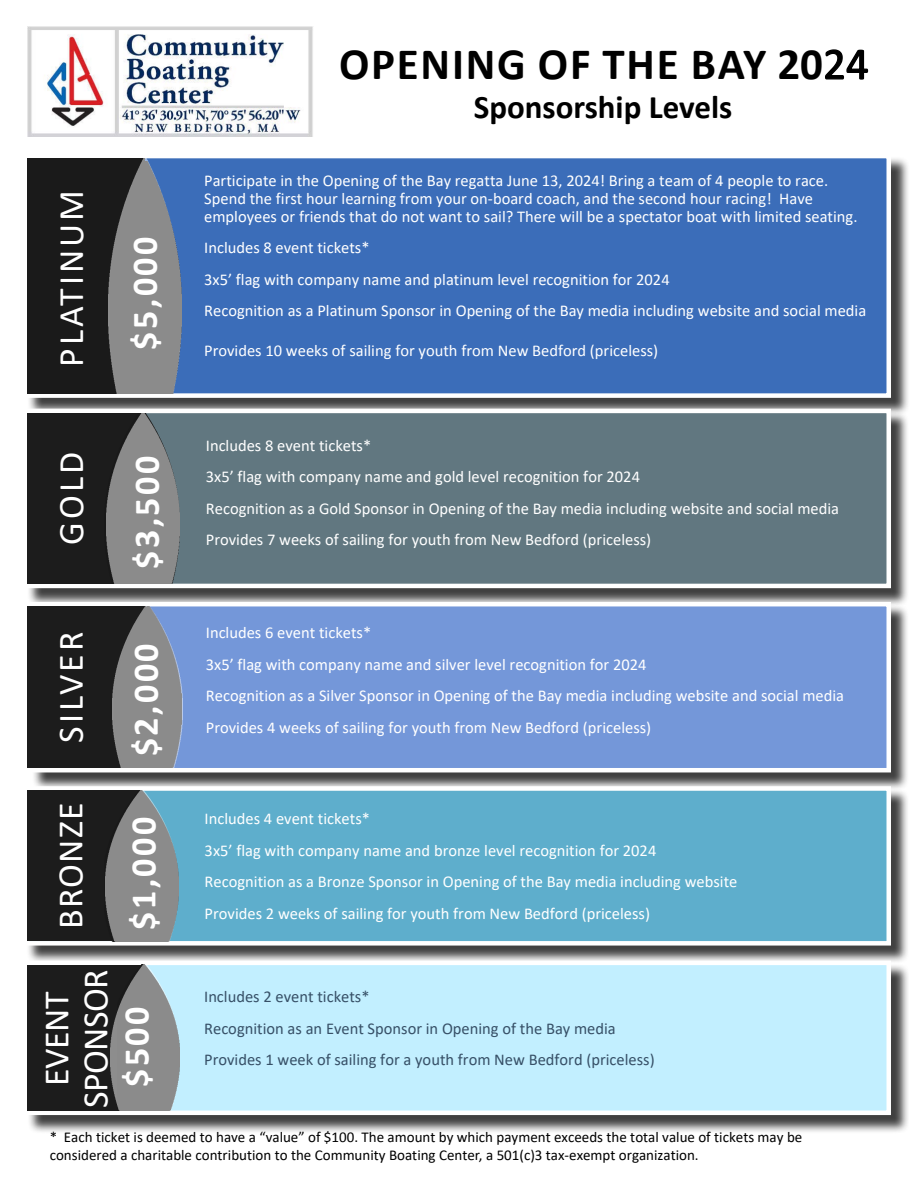
<style>
.page{position:relative;width:918px;height:1188px;background:#fff}
.page>*{position:absolute;margin:0;border:0;box-sizing:border-box;transform-origin:0 0}
.t1{font:700 45px "Calibri";letter-spacing:.04em;color:#000}
.t2{font:700 36px "Calibri";letter-spacing:.07em;color:#fff}
.t3{font:36px "Calibri";letter-spacing:.035em;color:#fff}
.t4{font:36px "Calibri";letter-spacing:.085em;color:#fff}
.t5{font:36px "Calibri";letter-spacing:-.015em;color:#fff}
.t6{font:700 33px "Calibri";color:#000}
.t7{font:16.5px/31.5px "Calibri";color:#fff}
.t8{font:16.5px/31.5px "Calibri";color:#375067}
.t9{font:15px/18px "Calibri";color:#000}
.s1{font-weight:400}
</style>
<div class="page">
<div style="left:27px;top:156px;width:883px;height:260px;background:#000;opacity:.75"></div>
<div style="left:25px;top:154px;width:866px;height:244px;background:#3b6db9;border:4px solid #fff"></div>
<div style="left:27px;top:158px;width:118px;height:235px;background:#1a1a1a"></div>
<img style="left:27px;top:27px;width:286px;height:110px">
<div style="left:27px;top:411px;width:883px;height:196px;background:#000;opacity:.75"></div>
<div style="left:24px;top:409px;width:867px;height:179px;background:#617780;border:4px solid #fff"></div>
<div style="left:32px;top:604px;width:878px;height:187px;background:#000;opacity:.75"></div>
<div style="left:29px;top:602px;width:862px;height:170px;background:#7497d9;border:4px solid #fff"></div>
<div style="left:26px;top:789px;width:884px;height:175px;background:#000;opacity:.75"></div>
<div style="left:24px;top:786px;width:867px;height:160px;background:#5eaecc;border:4px solid #fff"></div>
<div style="left:28px;top:963px;width:881px;height:171px;background:#000;opacity:.75"></div>
<div style="left:25px;top:961px;width:866px;height:154px;background:#c2efff;border:4px solid #fff"></div>
<img style="left:109px;top:159px;width:73px;height:235px">
<div style="left:27px;top:413px;width:115px;height:171px;background:#1c1c1c"></div>
<img style="left:107px;top:413px;width:72px;height:171px">
<div style="left:27px;top:607px;width:118px;height:161px;background:#1c1c1c"></div>
<img style="left:112px;top:606px;width:70px;height:162px">
<div style="left:27px;top:791px;width:115px;height:150px;background:#1c1c1c"></div>
<div style="left:27px;top:965px;width:117px;height:146px;background:#1c1c1c"></div>
<img style="left:105px;top:791px;width:73px;height:150px">
<img style="left:111px;top:965px;width:68px;height:146px">
<p class="t4" style="left:46px;top:367px;width:179px;rotate:-90deg">PLATINUM</p>
<p class="t2" style="left:120px;top:350px;width:115px;rotate:-90deg">$5,000</p>
<p class="t3" style="left:46px;top:545px;width:94px;rotate:-90deg">GOLD</p>
<p class="t2" style="left:122px;top:569px;width:115px;rotate:-90deg">$3,500</p>
<p class="t3" style="left:46px;top:743px;width:113px;rotate:-90deg">SILVER</p>
<p class="t2" style="left:120px;top:756px;width:115px;rotate:-90deg">$2,000</p>
<p class="t3" style="left:46px;top:929px;width:128px;rotate:-90deg">BRONZE</p>
<p class="t2" style="left:118px;top:930px;width:115px;rotate:-90deg">$1,000</p>
<p class="t3" style="left:32px;top:1086px;width:96px;rotate:-90deg">EVENT</p>
<p class="t5" style="left:71px;top:1108px;width:141px;rotate:-90deg">SPONSOR</p>
<p class="t2" style="left:111px;top:1087px;width:82px;rotate:-90deg">$500</p>
<p class="t1" style="left:339px;top:32px;width:531px">OPENING OF THE BAY 20<span class="s1">24</span></p>
<p class="t6" style="left:474px;top:84px;width:260px">Sponsorship Levels</p>
<p class="t7" style="left:204px;top:171px;width:655px;line-height:18px">Participate in the Opening of the Bay regatta June 13, 2024! Bring a team of 4 people to race.<br>Spend the first hour learning from your on-board coach, and the second hour racing! Have employees or friends that do not want to sail? There will be a spectator boat with limited seating.</p>
<p class="t7" style="left:204px;top:232px;width:664px">Includes 8 event tickets*<br>3x5’ flag with company name and platinum level recognition for 2024<br>Recognition as a Platinum Sponsor in Opening of the Bay media including website and social media</p>
<p class="t7" style="left:204px;top:334px;width:456px">Provides 10 weeks of sailing for youth from New Bedford (priceless)</p>
<p class="t7" style="left:206px;top:429px;width:635px">Includes 8 event tickets*<br>3x5’ flag with company name and gold level recognition for 2024<br>Recognition as a Gold Sponsor in Opening of the Bay media including website and social media Provides 7 weeks of sailing for youth from New Bedford (priceless)</p>
<p class="t7" style="left:206px;top:617px;width:640px">Includes 6 event tickets*<br>3x5’ flag with company name and silver level recognition for 2024<br>Recognition as a Silver Sponsor in Opening of the Bay media including website and social media Provides 4 weeks of sailing for youth from New Bedford (priceless)</p>
<p class="t7" style="left:205px;top:803px;width:534px">Includes 4 event tickets*<br>3x5’ flag with company name and bronze level recognition for 2024<br>Recognition as a Bronze Sponsor in Opening of the Bay media including website Provides 2 weeks of sailing for youth from New Bedford (priceless)</p>
<p class="t8" style="left:204px;top:981px;width:452px">Includes 2 event tickets*<br>Recognition as an Event Sponsor in Opening of the Bay media<br>Provides 1 week of sailing for a youth from New Bedford (priceless)</p>
<p class="t9" style="left:50px;top:1128px;width:754px">* Each ticket is deemed to have a “value” of $100. The amount by which payment exceeds the total value of tickets may be considered a charitable contribution to the Community Boating Center, a 501(c)3 tax-exempt organization.</p>
</div>
